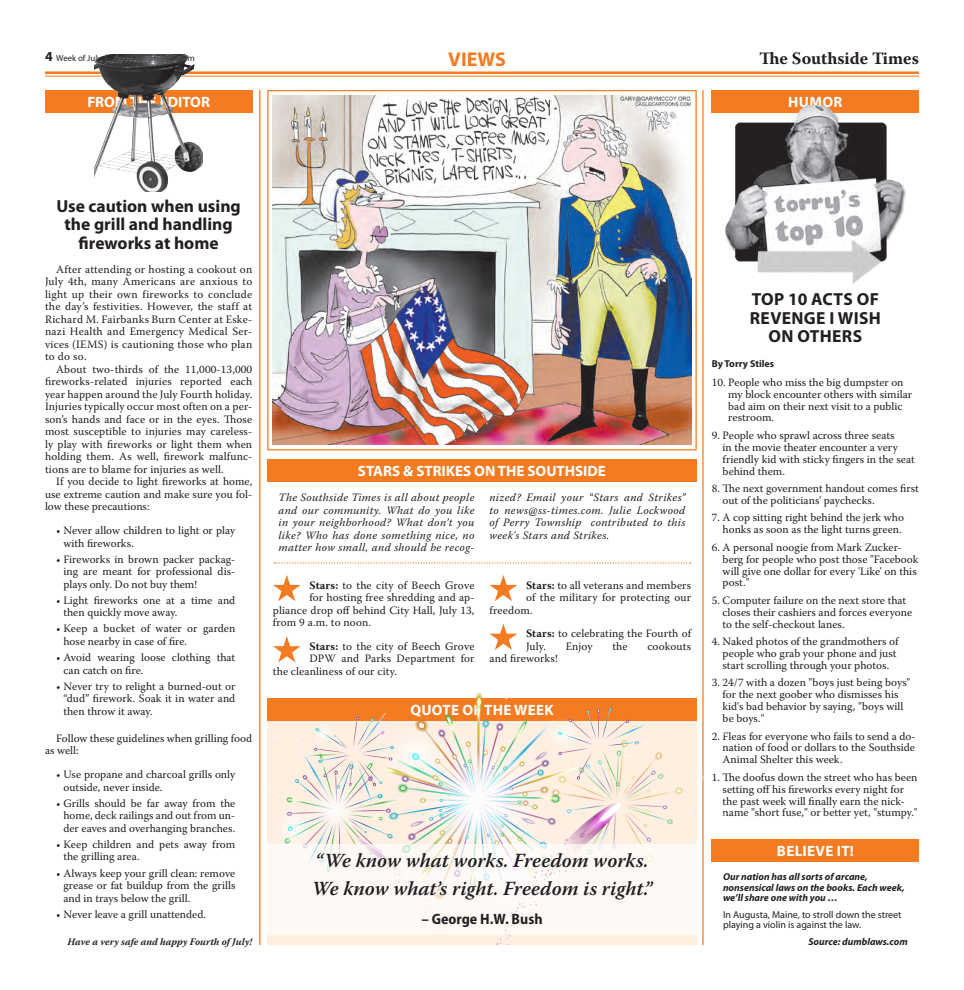
<style>
.page{position:relative;width:964px;height:990px;background:#fff}
.page>*{position:absolute;margin:0;border:0;box-sizing:border-box;transform-origin:0 0}
.Body_Copy{font:italic 600 20px/27.5px "Warnock Pro";color:#231f20}
.Briefs{font:700 20px "Myriad Pro";color:#f47b21}
.Headline_-_14pt{font:700 17.5px/18.8px "Myriad Pro";color:#231f20;text-align:center}
.Headline_-_14pt-2{font:700 17.5px/18.8px "Myriad Pro";letter-spacing:.02em;color:#231f20;text-align:center}
.t1{font:700 17.38px "Warnock Pro";color:#231f20}
.Body_Copy-2{font:700 15px "Myriad Pro";color:#fff}
.Body_Copy-3{font:700 15px "Myriad Pro";letter-spacing:.02em;color:#fff}
.Body_Copy-4{font:700 semi-condensed 15px "Myriad Pro";color:#231f20}
.Body_Copy-5{font:11.25px/12.5px "Warnock Pro";color:#231f20}
.Body_Copy-6{font:italic 11.25px/12.5px "Warnock Pro";letter-spacing:.03em;color:#231f20;text-align:justify}
.Briefs-2{font:italic 700 10px/10.6px "Myriad Pro";color:#231f20}
.Briefs-3{font:10px/10.6px "Myriad Pro";color:#231f20}
.Body_Copy-7{font:italic 700 10px "Warnock Pro";color:#231f20}
.Byline_for_Article{font:700 10px "Myriad Pro";color:#231f20}
.s1{font-weight:700}
</style>
<div class="page">
<div style="left:711px;top:90px;width:207px;height:22px;background:#f47b21"></div>
<img style="left:273px;top:96px;width:418px;height:349px">
<div style="left:267px;top:90px;width:429px;height:360px;border:1px solid #f47b21"></div>
<hr style="left:259px;top:90px;width:1px;height:855px;background:#f47b21">
<hr style="left:702px;top:90px;width:1px;height:855px;background:#f47b21">
<svg style="left:273px;top:575px;width:27px;height:26px"></svg>
<svg style="left:273px;top:636px;width:27px;height:26px"></svg>
<svg style="left:489px;top:575px;width:28px;height:26px"></svg>
<svg style="left:489px;top:624px;width:28px;height:26px"></svg>
<svg style="left:274px;top:562px;width:416px;height:2px"></svg>
<hr style="left:45px;top:72px;width:873px;height:2px;background:#f47b21">
<hr style="left:45px;top:76px;width:873px;height:1px;background:#f47b21">
<div style="left:45px;top:90px;width:207px;height:22px;background:#f47b21"></div>
<div style="left:267px;top:459px;width:429px;height:23px;background:#f47b21"></div>
<div style="left:711px;top:839px;width:207px;height:22px;background:#f47b21"></div>
<img style="left:723px;top:105px;width:183px;height:178px">
<img style="left:95px;top:55px;width:107px;height:136px">
<svg style="left:259px;top:690px;width:432px;height:255px"></svg>
<p class="Body_Copy-2" style="left:87px;top:92px;width:124px">FROM THE EDITOR</p>
<p class="Briefs" style="left:448px;top:46px;width:59px">VIEWS</p>
<h3 class="t1" style="left:759px;top:48px;width:161px">The Southside Times</h3>
<p class="Body_Copy-2" style="left:787px;top:92px;width:56px">HUMOR</p>
<p class="Headline_-_14pt" style="left:56px;top:196px;width:186px">Use caution when using the grill and handling fireworks at home</p>
<p class="Body_Copy-5" style="left:45px;top:263px;width:209px;text-align:justify;text-indent:11px">After attending or hosting a cookout on July 4th, many Americans are anxious to light up their own fireworks to conclude the day’s festivities. However, the staff at Richard M. Fairbanks Burn Center at Eske&shy;nazi Health and Emergency Medical Ser&shy;vices (IEMS) is cautioning those who plan to do so.</p>
<p class="Body_Copy-5" style="left:45px;top:363px;width:209px;text-align:justify;text-indent:11px">About two-thirds of the 11,000-13,000 fireworks-related injuries reported each year happen around the July Fourth holiday.<br>Injuries typically occur most often on a per&shy;son’s hands and face or in the eyes. Those most susceptible to injuries may careless&shy;ly play with fireworks or light them when holding them. As well, firework malfunc&shy;tions are to blame for injuries as well.</p>
<p class="Body_Copy-5" style="left:45px;top:475px;width:209px;text-align:justify;text-indent:11px">If you decide to light fireworks at home, use extreme caution and make sure you fol&shy;low these precautions:</p>
<p class="Body_Copy-5" style="left:63px;top:524px;width:173px;text-indent:-7px">• Never allow children to light or play with fireworks.</p>
<p class="Body_Copy-5" style="left:63px;top:553px;width:173px;text-align:justify;text-indent:-7px">• Fireworks in brown packer packag&shy;ing are meant for professional dis&shy;plays only. Do not buy them!</p>
<p class="Body_Copy-5" style="left:63px;top:594px;width:173px;text-indent:-7px">• Light fireworks one at a time and then quickly move away.</p>
<p class="Body_Copy-5" style="left:63px;top:622px;width:173px;text-indent:-7px">• Keep a bucket of water or garden hose nearby in case of fire.</p>
<p class="Body_Copy-5" style="left:63px;top:651px;width:173px;text-indent:-7px">• Avoid wearing loose clothing that can catch on fire.</p>
<p class="Body_Copy-5" style="left:63px;top:680px;width:173px;text-align:justify;text-indent:-7px">• Never try to relight a burned-out or “dud” firework. Soak it in water and then throw it away.</p>
<p class="Body_Copy-5" style="left:45px;top:732px;width:208px;text-indent:11px">Follow these guidelines when grilling food as well:</p>
<p class="Body_Copy-5" style="left:63px;top:768px;width:173px;text-indent:-7px">• Use propane and charcoal grills only outside, never inside.</p>
<p class="Body_Copy-5" style="left:63px;top:797px;width:173px;text-align:justify;text-indent:-7px">• Grills should be far away from the home, deck railings and out from un&shy;der eaves and overhanging branches.</p>
<p class="Body_Copy-5" style="left:63px;top:838px;width:173px;text-indent:-7px">• Keep children and pets away from the grilling area.</p>
<p class="Body_Copy-5" style="left:63px;top:866px;width:173px;text-align:justify;text-indent:-7px">• Always keep your grill clean: remove grease or fat buildup from the grills and in trays below the grill.</p>
<p class="Body_Copy-5" style="left:56px;top:908px;width:151px">• Never leave a grill unattended.</p>
<p class="Body_Copy-7" style="left:67px;top:936px;width:186px">Have a very safe and happy Fourth of July!</p>
<p class="Body_Copy-2" style="left:358px;top:461px;width:249px">STARS &amp; STRIKES ON THE SOUTHSIDE</p>
<p class="Body_Copy-6" style="left:278px;top:491px;width:197px">The Southside Times is all about people and our community. What do you like in your neighborhood? What don’t you like? Who has done something nice, no matter how small, and should be recog-</p>
<p class="Body_Copy-6" style="left:489px;top:491px;width:197px">nized? Email your “Stars and Strikes” to news@ss-times.com. Julie Lockwood of Perry Township contributed to this week's Stars and Strikes.</p>
<p class="Body_Copy-5" style="left:309px;top:579px;width:166px"><span class="s1">Stars:</span> to the city of Beech Grove</p>
<p class="Body_Copy-5" style="left:309px;top:591px;width:166px">for hosting free shredding and ap-</p>
<p class="Body_Copy-5" style="left:273px;top:604px;width:203px">pliance drop off behind City Hall, July 13,</p>
<p class="Body_Copy-5" style="left:273px;top:616px;width:100px">from 9 a.m. to noon.</p>
<p class="Body_Copy-5" style="left:309px;top:640px;width:166px"><span class="s1">Stars:</span> to the city of Beech Grove</p>
<p class="Body_Copy-5" style="left:309px;top:652px;width:166px">DPW and Parks Department for</p>
<p class="Body_Copy-5" style="left:273px;top:665px;width:125px">the cleanliness of our city.</p>
<p class="Body_Copy-5" style="left:526px;top:579px;width:166px"><span class="s1">Stars:</span> to all veterans and members</p>
<p class="Body_Copy-5" style="left:526px;top:591px;width:166px">of the military for protecting our</p>
<p class="Body_Copy-5" style="left:489px;top:604px;width:45px">freedom.</p>
<p class="Body_Copy-5" style="left:526px;top:627px;width:166px"><span class="s1">Stars:</span> to celebrating the Fourth of<br>July.</p>
<p class="Body_Copy-5" style="left:565px;top:640px;width:28px">Enjoy</p>
<p class="Body_Copy-5" style="left:612px;top:640px;width:17px">the</p>
<p class="Body_Copy-5" style="left:647px;top:640px;width:45px">cookouts</p>
<p class="Body_Copy-5" style="left:489px;top:652px;width:70px">and fireworks!</p>
<p class="Body_Copy-3" style="left:410px;top:700px;width:145px">QUOTE OF THE WEEK</p>
<p class="Body_Copy" style="left:311px;top:847px;width:342px">“We know what works. Freedom works.<br>We know what’s right. Freedom is right.”</p>
<p class="Body_Copy-4" style="left:421px;top:909px;width:123px">– George H.W. Bush</p>
<p class="Headline_-_14pt-2" style="left:749px;top:289px;width:132px">TOP 10 ACTS OF<br>REVENGE I WISH<br>ON OTHERS</p>
<p class="Byline_for_Article" style="left:711px;top:357px;width:64px">By Torry Stiles</p>
<p class="Body_Copy-5" style="left:728px;top:376px;width:185px;line-height:11.9px;text-indent:-17px">10. People who miss the big dumpster on my block encounter others with similar bad aim on their next visit to a public restroom.</p>
<p class="Body_Copy-5" style="left:722px;top:429px;width:194px;line-height:11.9px;text-indent:-11px">9. People who sprawl across three seats<br>in the movie theater encounter a very friendly kid with sticky fingers in the seat behind them.</p>
<p class="Body_Copy-5" style="left:722px;top:482px;width:198px;line-height:11.9px;text-indent:-11px">8. The next government handout comes first out of the politicians' paychecks.</p>
<p class="Body_Copy-5" style="left:711px;top:512px;width:194px;line-height:11.9px;text-align:right">7. A cop sitting right behind the jerk who honks as soon as the light turns green.</p>
<p class="Body_Copy-5" style="left:722px;top:541px;width:197px;line-height:11.9px;text-indent:-11px">6. A personal noogie from Mark Zucker&shy;berg for people who post those "Facebook will give one dollar for every 'Like' on this post."</p>
<p class="Body_Copy-5" style="left:722px;top:594px;width:191px;line-height:11.9px;text-indent:-11px">5. Computer failure on the next store that closes their cashiers and forces everyone to the self-checkout lanes.</p>
<p class="Body_Copy-5" style="left:722px;top:635px;width:177px;line-height:11.9px;text-indent:-11px">4. Naked photos of the grandmothers of people who grab your phone and just start scrolling through your photos.</p>
<p class="Body_Copy-5" style="left:722px;top:677px;width:189px;line-height:11.9px;text-indent:-11px">3. 24/7 with a dozen "boys just being boys" for the next goober who dismisses his kid's bad behavior by saying, "boys will be boys."</p>
<p class="Body_Copy-5" style="left:722px;top:730px;width:194px;line-height:11.9px;text-align:justify;text-indent:-11px">2. Fleas for everyone who fails to send a do&shy;nation of food or dollars to the Southside Animal Shelter this week.</p>
<p class="Body_Copy-5" style="left:722px;top:771px;width:196px;line-height:11.9px;text-indent:-11px">1. The doofus down the street who has been setting off his fireworks every night for the past week will finally earn the nick&shy;name "short fuse," or better yet, "stumpy."</p>
<p class="Body_Copy-3" style="left:776px;top:841px;width:78px">BELIEVE IT!</p>
<p class="Briefs-2" style="left:722px;top:871px;width:183px">Our nation has all sorts of arcane, nonsensical laws on the books. Each week, we’ll share one with you …</p>
<p class="Briefs-3" style="left:722px;top:909px;width:180px">In Augusta, Maine, to stroll down the street playing a violin is against the law.</p>
<p class="Briefs-2" style="left:808px;top:936px;width:101px">Source: dumblaws.com</p>
</div>
